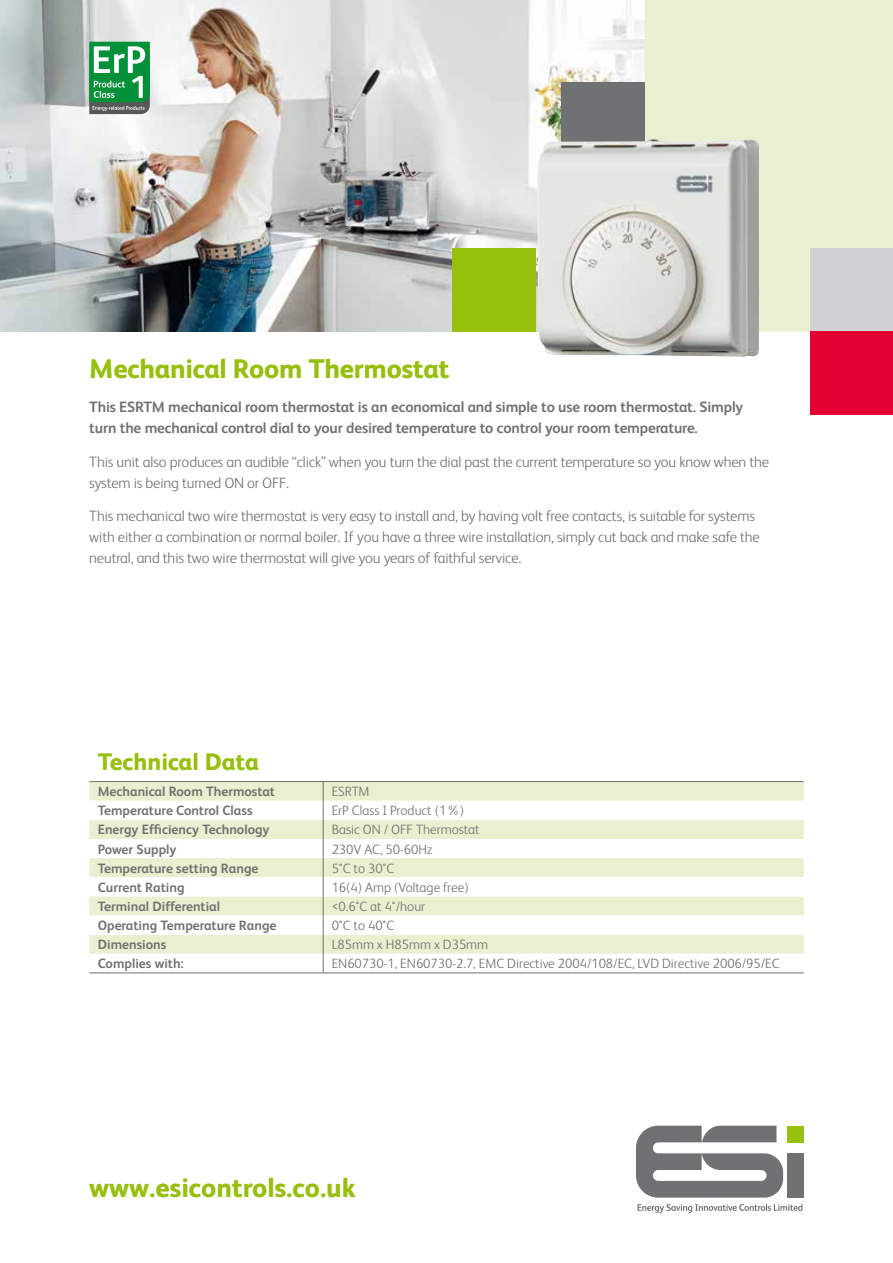
<style>
.page{position:relative;width:893px;height:1263px;background:#fff}
.page>*{position:absolute;margin:0;border:0;box-sizing:border-box;transform-origin:0 0}
.t1{font:800 27px "FS Albert";letter-spacing:-.01em;color:#97bf0d}
.t2{font:800 24px "FS Albert";color:#97bf0d}
.t3{font:300 15px/21px "FS Albert";letter-spacing:-.01em;color:#707172}
.t4{font:700 15px/21px "FS Albert";letter-spacing:-.01em;color:#707172}
.t5{font:300 13.5px "FS Albert";color:#707172}
.t6{font:700 13.5px "FS Albert";color:#707172}
</style>
<div class="page">
<img style="left:0;top:0;width:562px;height:331px">
<svg style="left:562px;top:0;width:331px;height:332px;background:#e9f0d3"></svg>
<svg style="left:89px;top:782px;width:715px;height:190px"></svg>
<hr style="left:89px;top:781px;width:234px;height:1px;background:#707172">
<hr style="left:323px;top:781px;width:481px;height:1px;background:#707172">
<hr style="left:89px;top:972px;width:234px;height:1px;background:#707172">
<hr style="left:323px;top:972px;width:481px;height:1px;background:#707172">
<div style="left:453px;top:248px;width:83px;height:83px;background:#97bf0d"></div>
<div style="left:811px;top:248px;width:82px;height:83px;background:#d0d1d2"></div>
<div style="left:811px;top:331px;width:82px;height:83px;background:#e20030"></div>
<div style="left:562px;top:82px;width:83px;height:83px;background:#707172"></div>
<div style="left:787px;top:1126px;width:17px;height:16px;background:#97bf0d"></div>
<div style="left:787px;top:1153px;width:17px;height:44px;background:#707172"></div>
<svg style="left:636px;top:1126px;width:147px;height:71px"></svg>
<svg style="left:637px;top:1204px;width:165px;height:9px"></svg>
<svg style="left:89px;top:42px;width:61px;height:72px;background:#45a068"></svg>
<img style="left:537px;top:139px;width:222px;height:218px">
<h1 class="t1" style="left:89px;top:349px;width:362px">Mechanical Room Thermostat</h1>
<p class="t4" style="left:89px;top:395px;width:655px">This ESRTM mechanical room thermostat is an economical and simple to use room thermostat. Simply turn the mechanical control dial to your desired temperature to control your room temperature.</p>
<p class="t3" style="left:89px;top:450px;width:681px">This unit also produces an audible “click” when you turn the dial past the current temperature so you know when the system is being turned ON or OFF.</p>
<p class="t3" style="left:89px;top:505px;width:672px">This mechanical two wire thermostat is very easy to install and, by having volt free contacts, is suitable for systems with either a combination or normal boiler. If you have a three wire installation, simply cut back and make safe the neutral, and this two wire thermostat will give you years of faithful service.</p>
<h2 class="t2" style="left:98px;top:745px;width:162px">Technical Data</h2>
<p class="t6" style="left:98px;top:782px;width:179px">Mechanical Room Thermostat</p>
<p class="t5" style="left:332px;top:783px;width:39px">ESRTM</p>
<p class="t6" style="left:98px;top:801px;width:156px">Temperature Control Class</p>
<p class="t5" style="left:332px;top:802px;width:134px">ErP Class I Product (1%)</p>
<p class="t6" style="left:98px;top:821px;width:173px">Energy Efficiency Technology</p>
<p class="t5" style="left:332px;top:821px;width:149px">Basic ON / OFF Thermostat</p>
<p class="t6" style="left:98px;top:840px;width:80px">Power Supply</p>
<p class="t5" style="left:332px;top:840px;width:102px">230V AC, 50-60Hz</p>
<p class="t6" style="left:98px;top:859px;width:162px">Temperature setting Range</p>
<p class="t5" style="left:332px;top:859px;width:64px">5°C to 30°C</p>
<p class="t6" style="left:98px;top:878px;width:88px">Current Rating</p>
<p class="t5" style="left:332px;top:878px;width:139px">16(4) Amp (Voltage free)</p>
<p class="t6" style="left:98px;top:897px;width:124px">Terminal Differential</p>
<p class="t5" style="left:332px;top:897px;width:95px">&lt;0.6°C at 4°/hour</p>
<p class="t6" style="left:98px;top:916px;width:180px">Operating Temperature Range</p>
<p class="t5" style="left:332px;top:917px;width:64px">0°C to 40°C</p>
<p class="t6" style="left:98px;top:935px;width:70px">Dimensions</p>
<p class="t5" style="left:332px;top:936px;width:158px">L85mm x H85mm x D35mm</p>
<p class="t6" style="left:98px;top:954px;width:88px">Complies with:</p>
<p class="t5" style="left:332px;top:955px;width:449px">EN60730-1, EN60730-2.7, EMC Directive 2004/108/EC, LVD Directive 2006/95/EC</p>
<h1 class="t1" style="left:89px;top:1168px;width:268px">www.esicontrols.co.uk</h1>
</div>
